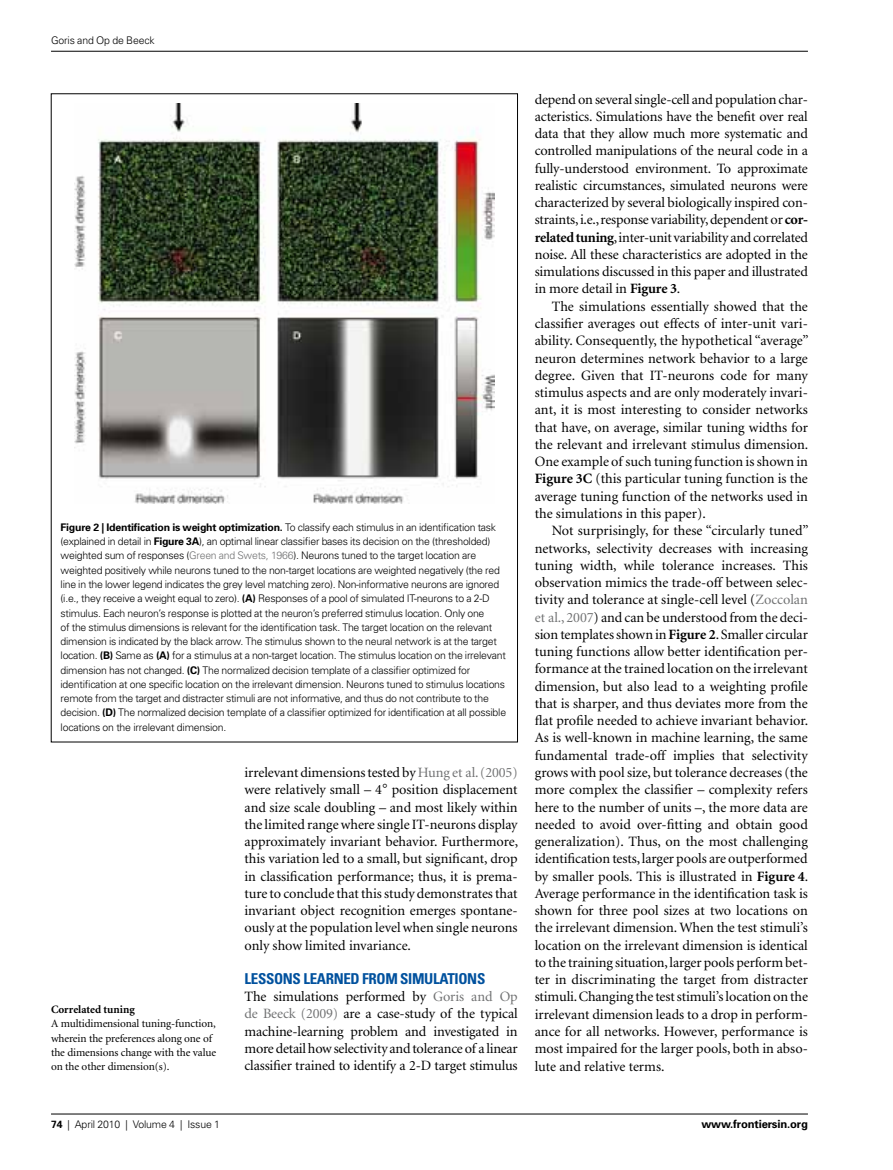
<style>
.page{position:relative;width:893px;height:1170px;background:#fff}
.page>*{position:absolute;margin:0;border:0;box-sizing:border-box;transform-origin:0 0}
.t1{font:700 condensed 15px "Univers";letter-spacing:-.02em;color:#00519e}
.t2{font:14.25px/17.2px "Minion";letter-spacing:-.005em;color:#000;text-align:justify}
.t3{font:11.25px/14.2px "Minion";letter-spacing:-.01em;color:#000}
.t4{font:700 11.25px "Univers";letter-spacing:-.015em;color:#000}
.t5{font:700 11.25px "Minion";color:#000}
.t6{font:300 10.5px/14.2px "Univers";letter-spacing:-.025em;color:#000}
.s1{font-weight:700}
.s2{color:#707172}
</style>
<div class="page">
<hr style="left:51px;top:51px;width:757px;height:1px;background:#000">
<hr style="left:51px;top:1113px;width:757px;height:1px;background:#000">
<img style="left:74px;top:103px;width:421px;height:400px">
<p class="t6" style="left:51px;top:33px;width:105px">Goris and Op de Beeck</p>
<p class="t6" style="left:61px;top:520px;width:447px"><span class="s1">Figure 2 | Identification is weight optimization.</span> To classify each stimulus in an identification task (explained in detail in <span class="s1">Figure 3A</span>), an optimal linear classifier bases its decision on the (thresholded) weighted sum of responses (<span class="s2">Green and Swets, 1966</span>). Neurons tuned to the target location are weighted positively while neurons tuned to the non-target locations are weighted negatively (the red line in the lower legend indicates the grey level matching zero). Non-informative neurons are ignored (i.e., they receive a weight equal to zero). <span class="s1">(A)</span> Responses of a pool of simulated IT-neurons to a 2-D stimulus. Each neuron’s response is plotted at the neuron’s preferred stimulus location. Only one<br>of the stimulus dimensions is relevant for the identification task. The target location on the relevant dimension is indicated by the black arrow. The stimulus shown to the neural network is at the target location. <span class="s1">(B)</span> Same as <span class="s1">(A)</span> for a stimulus at a non-target location. The stimulus location on the irrelevant dimension has not changed. <span class="s1">(C)</span> The normalized decision template of a classifier optimized for identification at one specific location on the irrelevant dimension. Neurons tuned to stimulus locations remote from the target and distracter stimuli are not informative, and thus do not contribute to the decision. <span class="s1">(D)</span> The normalized decision template of a classifier optimized for identification at all possible locations on the irrelevant dimension.</p>
<p class="t5" style="left:51px;top:1003px;width:85px">Correlated tuning</p>
<p class="t3" style="left:51px;top:1016px;width:167px">A multidimensional tuning-function, wherein the preferences along one of the dimensions change with the value on the other dimension(s).</p>
<p class="t2" style="left:244px;top:764px;width:275px">irrelevant dimensions tested by <span class="s2">Hung et al. (2005) </span>were relatively small – 4 position displacement and size scale doubling – and most likely within the limited range where single IT-neurons display approximately invariant behavior. Furthermore, this variation led to a small, but significant, drop in classification performance; thus, it is prema&shy;ture to conclude that this study demonstrates that invariant object recognition emerges spontane&shy;ously at the population level when single neurons only show limited invariance.</p>
<p class="t1" style="left:244px;top:969px;width:242px">LESSONS LEARNED FROM SIMULATIONS</p>
<p class="t2" style="left:244px;top:988px;width:275px">The simulations performed by <span class="s2">Goris and Op de Beeck (2009)</span> are a case-study of the typical machine-learning problem and investigated in more detail how selectivity and tolerance of a linear classifier trained to identify a 2-D target stimulus</p>
<p class="t2" style="left:535px;top:91px;width:275px">depend on several single-cell and population char&shy;acteristics. Simulations have the benefit over real data that they allow much more systematic and controlled manipulations of the neural code in a fully-understood environment. To approximate realistic circumstances, simulated neurons were characterized by several biologically inspired con&shy;straints, i.e., response variability, dependent or <span class="s1">cor&shy;related tuning</span>, inter-unit variability and correlated noise. All these characteristics are adopted in the simulations discussed in this paper and illustrated in more detail in <span class="s1">Figure 3</span>.</p>
<p class="t2" style="left:535px;top:298px;width:275px;text-indent:17px">The simulations essentially showed that the classifier averages out effects of inter-unit vari&shy;ability. Consequently, the hypothetical “average” neuron determines network behavior to a large degree. Given that IT-neurons code for many stimulus aspects and are only moderately invari&shy;ant, it is most interesting to consider networks that have, on average, similar tuning widths for the relevant and irrelevant stimulus dimension.<br>One example of such tuning function is shown in <span class="s1">Figure 3C</span> (this particular tuning function is the average tuning function of the networks used in the simulations in this paper).</p>
<p class="t2" style="left:535px;top:522px;width:275px;text-indent:17px">Not surprisingly, for these “circularly tuned” networks, selectivity decreases with increasing tuning width, while tolerance increases. This observation mimics the trade-off between selec&shy;tivity and tolerance at single-cell level (<span class="s2">Zoccolan et al., 2007</span>) and can be understood from the deci&shy;sion templates shown in <span class="s1">Figure 2</span>. Smaller circular tuning functions allow better identification per&shy;formance at the trained location on the irrelevant dimension, but also lead to a weighting profile that is sharper, and thus deviates more from the flat profile needed to achieve invariant behavior.<br>As is well-known in machine learning, the same fundamental trade-off implies that selectivity grows with pool size, but tolerance decreases (the more complex the classifier – complexity refers here to the number of units –, the more data are needed to avoid over-fitting and obtain good generalization). Thus, on the most challenging identification tests, larger pools are outperformed by smaller pools. This is illustrated in <span class="s1">Figure 4</span>.<br>Average performance in the identification task is shown for three pool sizes at two locations on the irrelevant dimension. When the test stimuli’s location on the irrelevant dimension is identical to the training situation, larger pools perform bet&shy;ter in discriminating the target from distracter stimuli. Changing the test stimuli’s location on the irrelevant dimension leads to a drop in perform&shy;ance for all networks. However, performance is most impaired for the larger pools, both in abso&shy;lute and relative terms.</p>
<p class="t6" style="left:51px;top:1117px;width:171px"><span class="s1">74</span> | April 2010 | Volume 4 | Issue 1</p>
<p class="t4" style="left:701px;top:1117px;width:108px">www.frontiersin.org</p>
</div>
